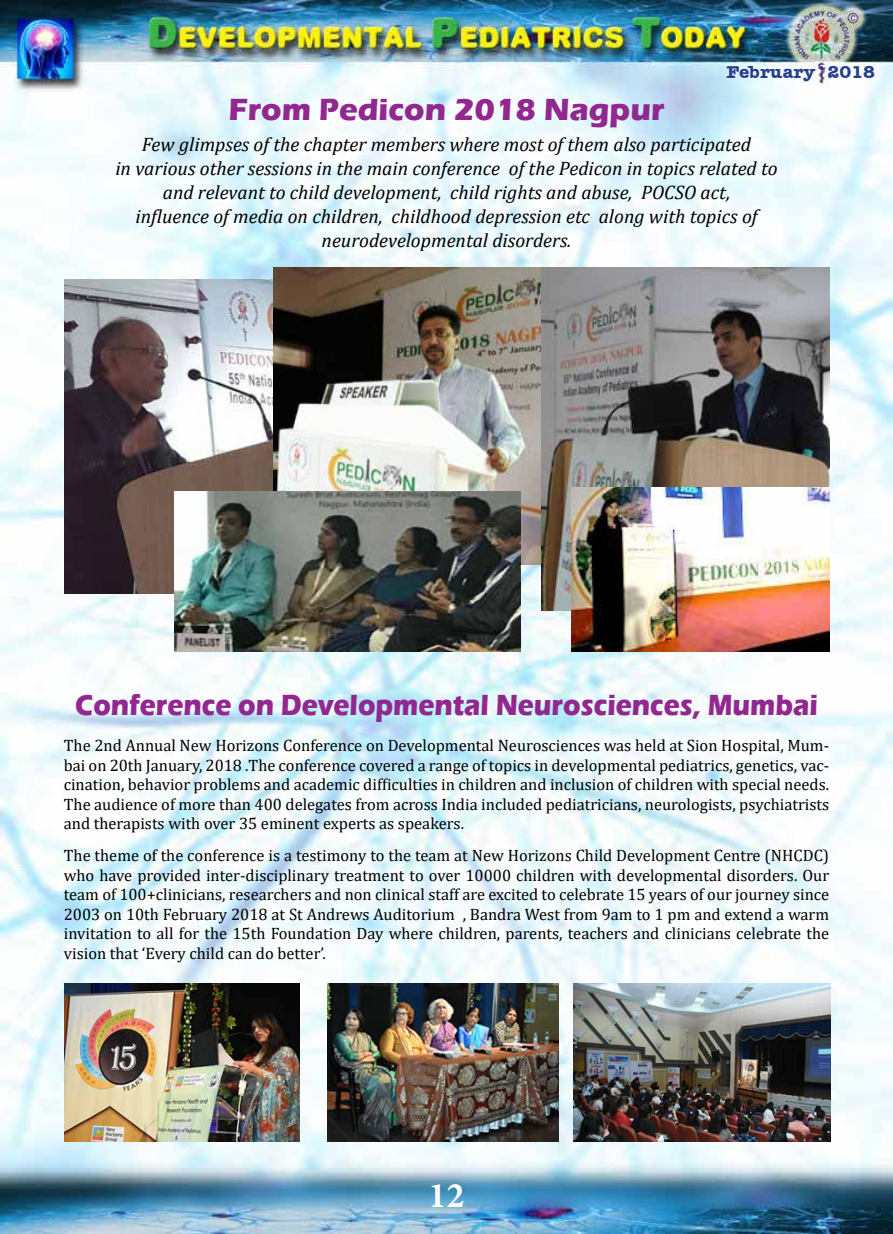
<style>
.page{position:relative;width:893px;height:1234px;background:#fff}
.page>*{position:absolute;margin:0;border:0;box-sizing:border-box;transform-origin:0 0}
.t1{font:700 36px "Minion Pro";color:#fff}
.t2{font:700 31.5px "Eras ITC";color:#92278f}
.t3{font:700 30px "Eras ITC";color:#92278f;scale:.9 1}
.t4{font:italic 19.5px/24px "Cambria";color:#000;text-align:center}
.t5{font:700 18px "Amer Typewriter IT Cby BT";color:#25408f}
.t6{font:16.5px/19.5px "Cambria";color:#000;text-align:justify}
</style>
<div class="page">
<img style="left:0;top:0;width:893px;height:1233px">
<svg style="left:725px;top:63px;width:93px;height:20px"></svg>
<svg style="left:826px;top:64px;width:50px;height:16px"></svg>
<img style="left:64px;top:279px;width:210px;height:314px">
<img style="left:274px;top:267px;width:267px;height:297px">
<img style="left:541px;top:267px;width:288px;height:343px">
<img style="left:174px;top:491px;width:347px;height:160px">
<img style="left:572px;top:487px;width:257px;height:164px">
<img style="left:64px;top:983px;width:236px;height:157px">
<img style="left:328px;top:983px;width:230px;height:157px">
<img style="left:573px;top:983px;width:258px;height:157px">
<h2 class="t2" style="left:228px;top:91px;width:438px">From Pedicon 2018 Nagpur</h2>
<p class="t5" style="left:727px;top:60px;width:150px">February 2018</p>
<p class="t4" style="left:115px;top:132px;width:664px">Few glimpses of the chapter members where most of them also participated<br>in various other sessions in the main conference of the Pedicon in topics related to and relevant to child development, child rights and abuse, POCSO act,<br>influence of media on children, childhood depression etc along with topics of neurodevelopmental disorders.</p>
<h3 class="t3" style="left:75px;top:687px;width:827px">Conference on Developmental Neurosciences, Mumbai</h3>
<p class="t6" style="left:64px;top:735px;width:767px">The 2nd Annual New Horizons Conference on Developmental Neurosciences was held at Sion Hospital, Mum&shy;bai on 20th January, 2018 .The conference covered a range of topics in developmental pediatrics, genetics, vac&shy;cination, behavior problems and academic difficulties in children and inclusion of children with special needs.<br>The audience of more than 400 delegates from across India included pediatricians, neurologists, psychiatrists and therapists with over 35 eminent experts as speakers.</p>
<p class="t6" style="left:64px;top:845px;width:767px">The theme of the conference is a testimony to the team at New Horizons Child Development Centre (NHCDC) who have provided inter-disciplinary treatment to over 10000 children with developmental disorders. Our team of 100+clinicians, researchers and non clinical staff are excited to celebrate 15 years of our journey since 2003 on 10th February 2018 at St Andrews Auditorium , Bandra West from 9am to 1 pm and extend a warm invitation to all for the 15th Foundation Day where children, parents, teachers and clinicians celebrate the vision that ‘Every child can do better’.</p>
<h1 class="t1" style="left:428px;top:1169px;width:37px">12</h1>
</div>
